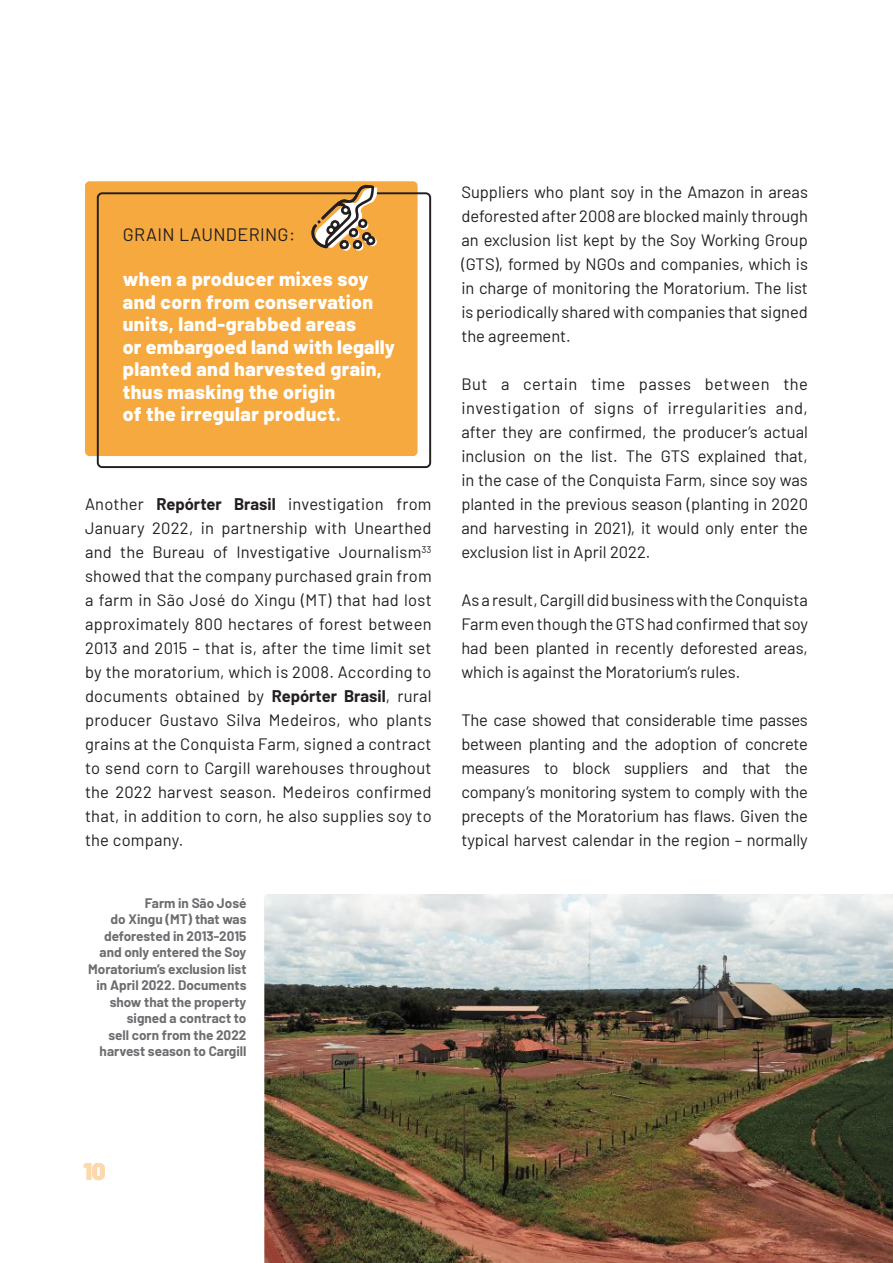
<style>
.page{position:relative;width:893px;height:1263px;background:#fff}
.page>*{position:absolute;margin:0;border:0;box-sizing:border-box;transform-origin:0 0}
.miolo_CORPO{font:900 24px "Barlow";color:#fcd8ab}
.miolo_OLHO{font:800 19.5px/22.5px "Barlow";letter-spacing:.02em;color:#fff}
.miolo_OLHO-2{font:18px "Barlow";letter-spacing:.02em;color:#231f20}
.miolo_CORPO-2{font:16.5px/24px "Barlow";color:#231f20;text-align:justify}
.miolo_LEGENDA_foto_B{font:700 13.5px/16.5px "Barlow";color:#6c6d70;text-align:right}
.s1{font-weight:700}
</style>
<div class="page">
<div style="left:85px;top:181px;width:333px;height:275px;background:#f6a93e;border-radius:4px"></div>
<div style="left:97px;top:192px;width:334px;height:276px;border:2px solid #231f20;border-radius:4px"></div>
<svg style="left:311px;top:184px;width:68px;height:66px"></svg>
<img style="left:264px;top:1050px;width:629px;height:213px">
<img style="left:264px;top:894px;width:629px;height:156px">
<p class="miolo_OLHO-2" style="left:123px;top:222px;width:174px">GRAIN LAUNDERING:</p>
<p class="miolo_OLHO" style="left:123px;top:267px;width:247px">when a producer mixes soy</p>
<p class="miolo_OLHO" style="left:123px;top:289px;width:252px">and corn from conservation units, land-grabbed areas</p>
<p class="miolo_OLHO" style="left:123px;top:334px;width:274px">or embargoed land with legally planted and harvested grain, thus masking the origin</p>
<p class="miolo_OLHO" style="left:123px;top:402px;width:220px">of the irregular product.</p>
<p class="miolo_CORPO-2" style="left:85px;top:491px;width:348px">Another <span class="s1">Repórter Brasil</span> investigation from January 2022, in partnership with Unearthed and the Bureau of Investigative Journalism<sup>33 </sup>showed that the company purchased grain from a farm in São José do Xingu (MT) that had lost approximately 800 hectares of forest between 2013 and 2015 – that is, after the time limit set by the moratorium, which is 2008. According to documents obtained by <span class="s1">Repórter Brasil</span>, rural producer Gustavo Silva Medeiros, who plants grains at the Conquista Farm, signed a contract to send corn to Cargill warehouses throughout the 2022 harvest season. Medeiros confirmed that, in addition to corn, he also supplies soy to the company.</p>
<p class="miolo_LEGENDA_foto_B" style="left:145px;top:893px;width:103px">Farm in São José</p>
<p class="miolo_LEGENDA_foto_B" style="left:88px;top:910px;width:160px">do Xingu (MT) that was deforested in 2013-2015 and only entered the Soy<br>Moratorium’s exclusion list in April 2022. Documents show that the property signed a contract to<br>sell corn from the 2022 harvest season to Cargill</p>
<p class="miolo_CORPO-2" style="left:461px;top:179px;width:348px">Suppliers who plant soy in the Amazon in areas deforested after 2008 are blocked mainly through an exclusion list kept by the Soy Working Group (GTS), formed by NGOs and companies, which is in charge of monitoring the Moratorium. The list is periodically shared with companies that signed the agreement.</p>
<p class="miolo_CORPO-2" style="left:461px;top:371px;width:348px">But a certain time passes between the investigation of signs of irregularities and, after they are confirmed, the producer’s actual inclusion on the list. The GTS explained that, in the case of the Conquista Farm, since soy was planted in the previous season (planting in 2020 and harvesting in 2021), it would only enter the exclusion list in April 2022.</p>
<p class="miolo_CORPO-2" style="left:461px;top:587px;width:348px">As a result, Cargill did business with the Conquista Farm even though the GTS had confirmed that soy had been planted in recently deforested areas, which is against the Moratorium’s rules.</p>
<p class="miolo_CORPO-2" style="left:461px;top:707px;width:348px">The case showed that considerable time passes between planting and the adoption of concrete measures to block suppliers and that the company’s monitoring system to comply with the precepts of the Moratorium has flaws. Given the typical harvest calendar in the region – normally</p>
<p class="miolo_CORPO" style="left:83px;top:1153px;width:24px">10</p>
</div>
